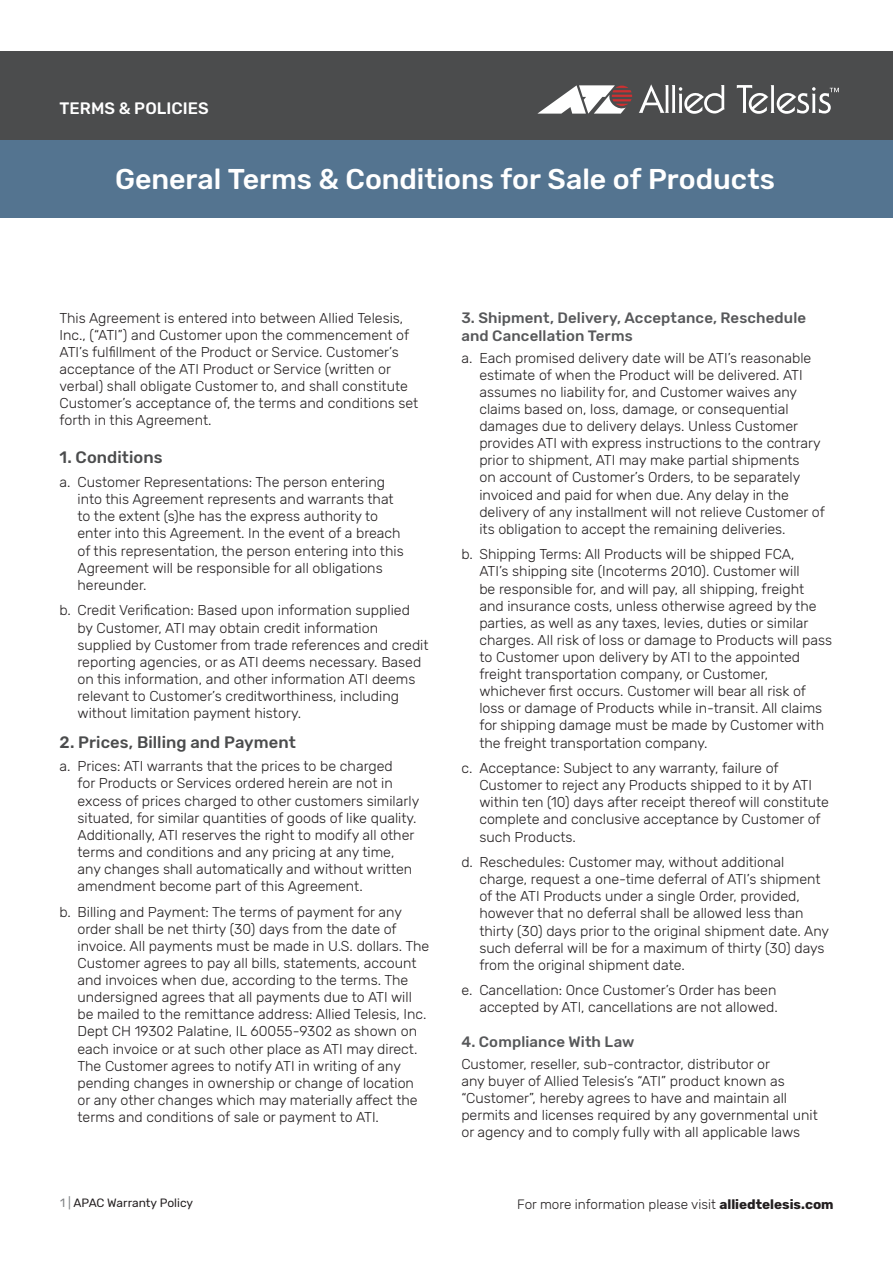
<style>
.page{position:relative;width:893px;height:1263px;background:#fff}
.page>*{position:absolute;margin:0;border:0;box-sizing:border-box;transform-origin:0 0}
.t1{font:500 28.5px "Rubik";letter-spacing:-.005em;color:#fff}
.t2{font:500 16.5px "Rubik";letter-spacing:.005em;color:#4b4c4d}
.t3{font:500 16.5px "Rubik";color:#fff}
.t4{font:500 15px/18px "Rubik";letter-spacing:.01em;color:#57585a}
.t5{font:300 14.25px/17.1px "Rubik";color:#231f20}
.t6{font:300 13.5px "Rubik";color:#231f20}
.t7{font:12px "Rubik";color:#231f20}
.s1{color:#7e8083}
.s2{font-weight:700}
</style>
<div class="page">
<div style="left:0;top:135px;width:893px;height:83px;background:#547490"></div>
<div style="left:0;top:51px;width:893px;height:89px;background:#4b4c4d"></div>
<svg style="left:639px;top:84px;width:86px;height:30px"></svg>
<svg style="left:737px;top:85px;width:102px;height:29px"></svg>
<svg style="left:537px;top:85px;width:95px;height:29px"></svg>
<p class="t3" style="left:60px;top:99px;width:151px">TERMS &amp; POLICIES</p>
<h1 class="t1" style="left:115px;top:162px;width:661px">General Terms &amp; Conditions for Sale of Products</h1>
<p class="t5" style="left:60px;top:310px;width:360px">This Agreement is entered into between Allied Telesis, Inc., (“ATI”) and Customer upon the commencement of ATI’s fulfillment of the Product or Service. Customer’s acceptance of the ATI Product or Service (written or verbal) shall obligate Customer to, and shall constitute Customer’s acceptance of, the terms and conditions set forth in this Agreement.</p>
<p class="t2" style="left:60px;top:448px;width:104px">1. Conditions</p>
<p class="t5" style="left:78px;top:474px;width:328px;text-indent:-18px">a. Customer Representations: The person entering into this Agreement represents and warrants that to the extent (s)he has the express authority to enter into this Agreement. In the event of a breach of this representation, the person entering into this Agreement will be responsible for all obligations hereunder.</p>
<p class="t5" style="left:78px;top:602px;width:353px;text-indent:-18px">b. Credit Verification: Based upon information supplied by Customer, ATI may obtain credit information supplied by Customer from trade references and credit reporting agencies, or as ATI deems necessary. Based on this information, and other information ATI deems relevant to Customer’s creditworthiness, including without limitation payment history.</p>
<p class="t2" style="left:60px;top:732px;width:238px">2. Prices, Billing and Payment</p>
<p class="t5" style="left:78px;top:758px;width:343px;text-indent:-18px">a. Prices: ATI warrants that the prices to be charged<br>for Products or Services ordered herein are not in excess of prices charged to other customers similarly situated, for similar quantities of goods of like quality.<br>Additionally, ATI reserves the right to modify all other terms and conditions and any pricing at any time, any changes shall automatically and without written amendment become part of this Agreement.</p>
<p class="t5" style="left:78px;top:903px;width:353px;text-indent:-18px">b. Billing and Payment: The terms of payment for any order shall be net thirty (30) days from the date of invoice. All payments must be made in U.S. dollars. The Customer agrees to pay all bills, statements, account and invoices when due, according to the terms. The undersigned agrees that all payments due to ATI will be mailed to the remittance address: Allied Telesis, Inc.<br>Dept CH 19302 Palatine, IL 60055-9302 as shown on each invoice or at such other place as ATI may direct.<br>The Customer agrees to notify ATI in writing of any pending changes in ownership or change of location or any other changes which may materially affect the terms and conditions of sale or payment to ATI.</p>
<p class="t4" style="left:461px;top:310px;width:346px">3. Shipment, Delivery, Acceptance, Reschedule and Cancellation Terms</p>
<p class="t5" style="left:479px;top:350px;width:347px;text-indent:-18px">a. Each promised delivery date will be ATI’s reasonable estimate of when the Product will be delivered. ATI assumes no liability for, and Customer waives any claims based on, loss, damage, or consequential damages due to delivery delays. Unless Customer provides ATI with express instructions to the contrary prior to shipment, ATI may make partial shipments<br>on account of Customer’s Orders, to be separately invoiced and paid for when due. Any delay in the delivery of any installment will not relieve Customer of its obligation to accept the remaining deliveries.</p>
<p class="t5" style="left:479px;top:546px;width:354px;text-indent:-18px">b. Shipping Terms: All Products will be shipped FCA,<br>ATI’s shipping site (Incoterms 2010). Customer will<br>be responsible for, and will pay, all shipping, freight<br>and insurance costs, unless otherwise agreed by the parties, as well as any taxes, levies, duties or similar charges. All risk of loss or damage to Products will pass to Customer upon delivery by ATI to the appointed freight transportation company, or Customer, whichever first occurs. Customer will bear all risk of loss or damage of Products while in-transit. All claims for shipping damage must be made by Customer with the freight transportation company.</p>
<p class="t5" style="left:479px;top:760px;width:351px;text-indent:-18px">c. Acceptance: Subject to any warranty, failure of Customer to reject any Products shipped to it by ATI within ten (10) days after receipt thereof will constitute complete and conclusive acceptance by Customer of such Products.</p>
<p class="t5" style="left:479px;top:854px;width:351px;text-indent:-18px">d. Reschedules: Customer may, without additional charge, request a one-time deferral of ATI’s shipment of the ATI Products under a single Order, provided, however that no deferral shall be allowed less than thirty (30) days prior to the original shipment date. Any such deferral will be for a maximum of thirty (30) days from the original shipment date.</p>
<p class="t5" style="left:461px;top:982px;width:318px;text-align:right">e. Cancellation: Once Customer’s Order has been accepted by ATI, cancellations are not allowed.</p>
<p class="t4" style="left:461px;top:1034px;width:175px">4. Compliance With Law</p>
<p class="t5" style="left:461px;top:1056px;width:358px">Customer, reseller, sub-contractor, distributor or<br>any buyer of Allied Telesis’s “ATI” product known as “Customer”, hereby agrees to have and maintain all permits and licenses required by any governmental unit or agency and to comply fully with all applicable laws</p>
<p class="t7" style="left:60px;top:1196px;width:135px"><span class="s1">1 |</span> APAC Warranty Policy</p>
<p class="t6" style="left:517px;top:1196px;width:318px">For more information please visit <span class="s2">alliedtelesis.com</span></p>
</div>
